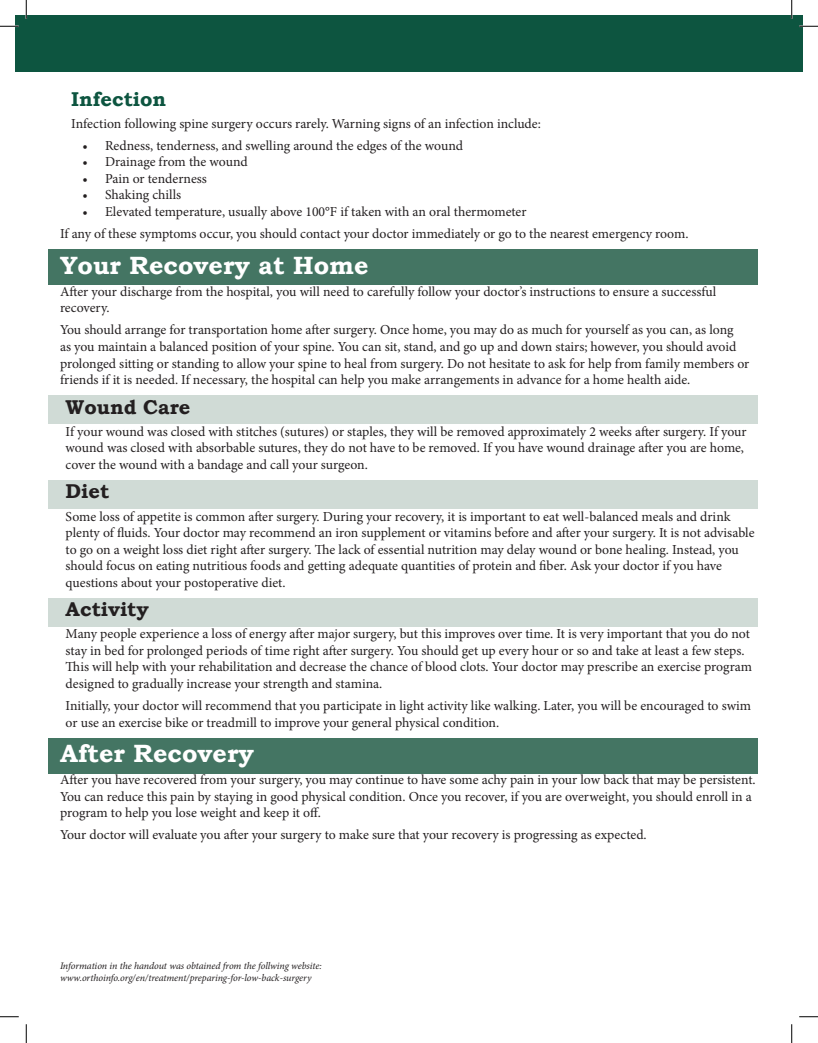
<style>
.page{position:relative;width:818px;height:1043px;background:#fff}
.page>*{position:absolute;margin:0;border:0;box-sizing:border-box;transform-origin:0 0}
.Header_1{font:700 25px "Bookman Old Style";color:#fff}
.Header_2{font:700 20px "Bookman Old Style";color:#231f20}
.header_3{font:700 20px "Bookman Old Style";color:#0d5540}
.Paragraph_2{font:13.75px/16.5px "Minion Pro";letter-spacing:-.005em;color:#231f20}
.Paragraph{font:13.75px/16.5px "Minion Pro";letter-spacing:-.005em;color:#231f20}
.Paragraph_3{font:13.75px "Minion Pro";color:#231f20}
.Image_Caption{font:italic 10px/12px "Minion Pro";letter-spacing:-.01em;color:#231f20}
</style>
<div class="page">
<div style="left:15px;top:15px;width:787px;height:56px;background:#0d5540"></div>
<div style="left:49px;top:249px;width:709px;height:36px;background:#447563"></div>
<div style="left:49px;top:395px;width:709px;height:29px;background:#d0dbd6"></div>
<div style="left:49px;top:480px;width:709px;height:28px;background:#d0dbd6"></div>
<div style="left:49px;top:598px;width:709px;height:28px;background:#d0dbd6"></div>
<div style="left:49px;top:737px;width:709px;height:36px;background:#447563"></div>
<svg style="left:0;top:25px;width:19px;height:2px"></svg>
<svg style="left:799px;top:25px;width:19px;height:2px"></svg>
<svg style="left:0;top:1016px;width:19px;height:1px"></svg>
<svg style="left:799px;top:1016px;width:19px;height:1px"></svg>
<svg style="left:25px;top:0;width:2px;height:19px"></svg>
<svg style="left:25px;top:1024px;width:2px;height:18px"></svg>
<svg style="left:790px;top:0;width:2px;height:19px"></svg>
<svg style="left:791px;top:1024px;width:1px;height:18px"></svg>
<p class="header_3" style="left:71px;top:84px;width:96px">Infection</p>
<p class="Paragraph_3" style="left:71px;top:114px;width:471px">Infection following spine surgery occurs rarely. Warning signs of an infection include:</p>
<p class="Paragraph_2" style="left:82px;top:137px;width:382px">• Redness, tenderness, and swelling around the edges of the wound</p>
<p class="Paragraph_2" style="left:82px;top:154px;width:167px">• Drainage from the wound</p>
<p class="Paragraph_2" style="left:82px;top:170px;width:126px">• Pain or tenderness</p>
<p class="Paragraph_2" style="left:82px;top:187px;width:100px">• Shaking chills</p>
<p class="Paragraph_2" style="left:82px;top:203px;width:445px">• Elevated temperature, usually above 100°F if taken with an oral thermometer</p>
<p class="Paragraph" style="left:60px;top:225px;width:630px">If any of these symptoms occur, you should contact your doctor immediately or go to the nearest emergency room.</p>
<p class="Header_1" style="left:60px;top:247px;width:310px">Your Recovery at Home</p>
<p class="Paragraph" style="left:60px;top:283px;width:657px">After your discharge from the hospital, you will need to carefully follow your doctor’s instructions to ensure a successful recovery.</p>
<p class="Paragraph" style="left:60px;top:322px;width:690px">You should arrange for transportation home after surgery. Once home, you may do as much for yourself as you can, as long<br>as you maintain a balanced position of your spine. You can sit, stand, and go up and down stairs; however, you should avoid prolonged sitting or standing to allow your spine to heal from surgery. Do not hesitate to ask for help from family members or friends if it is needed. If necessary, the hospital can help you make arrangements in advance for a home health aide.</p>
<p class="Header_2" style="left:66px;top:392px;width:126px">Wound Care</p>
<p class="Paragraph_2" style="left:66px;top:423px;width:682px">If your wound was closed with stitches (sutures) or staples, they will be removed approximately 2 weeks after surgery. If your wound was closed with absorbable sutures, they do not have to be removed. If you have wound drainage after you are home, cover the wound with a bandage and call your surgeon.</p>
<p class="Header_2" style="left:66px;top:477px;width:45px">Diet</p>
<p class="Paragraph_2" style="left:66px;top:508px;width:690px">Some loss of appetite is common after surgery. During your recovery, it is important to eat well-balanced meals and drink plenty of fluids. Your doctor may recommend an iron supplement or vitamins before and after your surgery. It is not advisable to go on a weight loss diet right after surgery. The lack of essential nutrition may delay wound or bone healing. Instead, you should focus on eating nutritious foods and getting adequate quantities of protein and fiber. Ask your doctor if you have questions about your postoperative diet.</p>
<p class="Header_2" style="left:66px;top:595px;width:85px">Activity</p>
<p class="Paragraph_2" style="left:66px;top:626px;width:687px">Many people experience a loss of energy after major surgery, but this improves over time. It is very important that you do not stay in bed for prolonged periods of time right after surgery. You should get up every hour or so and take at least a few steps.<br>This will help with your rehabilitation and decrease the chance of blood clots. Your doctor may prescribe an exercise program designed to gradually increase your strength and stamina.</p>
<p class="Paragraph_2" style="left:66px;top:697px;width:687px">Initially, your doctor will recommend that you participate in light activity like walking. Later, you will be encouraged to swim or use an exercise bike or treadmill to improve your general physical condition.</p>
<p class="Header_1" style="left:60px;top:735px;width:195px">After Recovery</p>
<p class="Paragraph" style="left:60px;top:771px;width:697px">After you have recovered from your surgery, you may continue to have some achy pain in your low back that may be persistent.<br>You can reduce this pain by staying in good physical condition. Once you recover, if you are overweight, you should enroll in a program to help you lose weight and keep it off.</p>
<p class="Paragraph" style="left:60px;top:827px;width:588px">Your doctor will evaluate you after your surgery to make sure that your recovery is progressing as expected.</p>
<p class="Image_Caption" style="left:60px;top:959px;width:263px">Information in the handout was obtained from the follwing website: www.orthoinfo.org/en/treatment/preparing-for-low-back-surgery</p>
</div>
